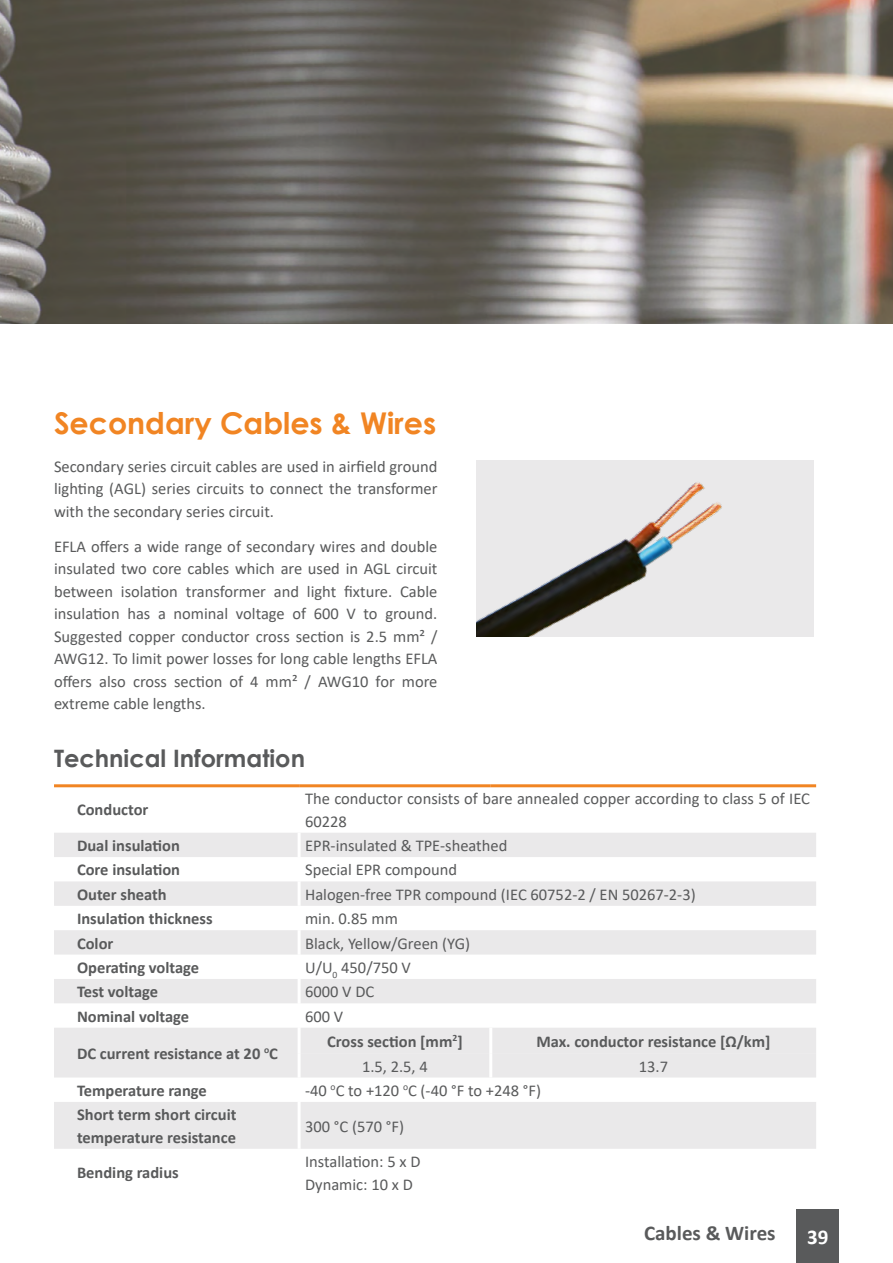
<style>
.page{position:relative;width:893px;height:1263px;background:#fff}
.page>*{position:absolute;margin:0;border:0;box-sizing:border-box;transform-origin:0 0}
.t1{font:700 30px "Century Gothic";color:#f18523}
.t2{font:700 24px "Century Gothic";color:#595a5b}
.t3{font:700 21px "Calibri";color:#595a5b}
.t4{font:700 21px "Calibri";color:#fff}
.t5{font:16.5px/22.5px "Calibri";color:#595a5b;text-align:justify}
.t6{font:700 16.5px/22.5px "Calibri";color:#595a5b}
</style>
<div class="page">
<div style="left:796px;top:1209px;width:43px;height:54px;background:#595a5b"></div>
<svg style="left:0;top:0;width:893px;height:324px;background:#78736b"></svg>
<img style="left:476px;top:460px;width:338px;height:176px">
<svg style="left:54px;top:787px;width:762px;height:1px"></svg>
<svg style="left:54px;top:833px;width:762px;height:220px;fill:#eae9ea"></svg>
<svg style="left:54px;top:1053px;width:762px;height:96px;fill:#eae9ea"></svg>
<hr style="left:54px;top:784px;width:245px;height:3px;background:#f18523">
<hr style="left:299px;top:784px;width:192px;height:3px;background:#f18523">
<hr style="left:491px;top:784px;width:325px;height:3px;background:#f18523">
<hr style="left:298px;top:833px;width:3px;height:24px;background:#fff">
<hr style="left:298px;top:857px;width:3px;height:24px;background:#fff">
<hr style="left:298px;top:881px;width:3px;height:25px;background:#fff">
<hr style="left:298px;top:906px;width:3px;height:24px;background:#fff">
<hr style="left:298px;top:930px;width:3px;height:24px;background:#fff">
<hr style="left:298px;top:954px;width:3px;height:25px;background:#fff">
<hr style="left:298px;top:979px;width:3px;height:24px;background:#fff">
<hr style="left:298px;top:1003px;width:3px;height:25px;background:#fff">
<hr style="left:298px;top:1028px;width:3px;height:25px;background:#fff">
<hr style="left:489px;top:1028px;width:3px;height:25px;background:#fff">
<hr style="left:298px;top:1053px;width:3px;height:24px;background:#fff">
<hr style="left:489px;top:1053px;width:3px;height:24px;background:#fff">
<hr style="left:298px;top:1077px;width:3px;height:25px;background:#fff">
<hr style="left:298px;top:1102px;width:3px;height:47px;background:#fff">
<h1 class="t1" style="left:54px;top:400px;width:384px">Secondary Cables &amp; Wires</h1>
<p class="t5" style="left:54px;top:454px;width:385px">Secondary series circuit cables are used in airfield ground lighting (AGL) series circuits to connect the transformer with the secondary series circuit.</p>
<p class="t5" style="left:54px;top:535px;width:385px">EFLA offers a wide range of secondary wires and double insulated two core cables which are used in AGL circuit between isolation transformer and light fixture. Cable insulation has a nominal voltage of 600 V to ground.<br>Suggested copper conductor cross section is 2.5 mm² / AWG12. To limit power losses for long cable lengths EFLA offers also cross section of 4 mm² / AWG10 for more extreme cable lengths.</p>
<h2 class="t2" style="left:54px;top:740px;width:253px">Technical Information</h2>
<p class="t6" style="left:77px;top:798px;width:73px">Conductor</p>
<p class="t5" style="left:305px;top:787px;width:506px">The conductor consists of bare annealed copper according to class 5 of IEC<br>60228</p>
<p class="t6" style="left:77px;top:834px;width:104px">Dual insulation</p>
<p class="t5" style="left:305px;top:834px;width:204px">EPR-insulated &amp; TPE-sheathed</p>
<p class="t6" style="left:77px;top:858px;width:105px">Core insulation</p>
<p class="t5" style="left:305px;top:858px;width:153px">Special EPR compound</p>
<p class="t6" style="left:77px;top:883px;width:91px">Outer sheath</p>
<p class="t5" style="left:305px;top:883px;width:392px">Halogen-free TPR compound (IEC 60752-2 / EN 50267-2-3)</p>
<p class="t6" style="left:77px;top:907px;width:137px">Insulation thickness</p>
<p class="t5" style="left:305px;top:907px;width:94px">min. 0.85 mm</p>
<p class="t6" style="left:77px;top:931px;width:38px">Color</p>
<p class="t5" style="left:305px;top:931px;width:167px">Black, Yellow/Green (YG)</p>
<p class="t6" style="left:77px;top:956px;width:124px">Operating voltage</p>
<p class="t5" style="left:305px;top:956px;width:107px">U/U<sub>0</sub> 450/750 V</p>
<p class="t6" style="left:77px;top:980px;width:83px">Test voltage</p>
<p class="t5" style="left:305px;top:980px;width:71px">6000 V DC</p>
<p class="t6" style="left:77px;top:1005px;width:114px">Nominal voltage</p>
<p class="t5" style="left:305px;top:1004px;width:40px">600 V</p>
<p class="t6" style="left:77px;top:1042px;width:202px">DC current resistance at 20 <sup>o</sup>C</p>
<p class="t6" style="left:327px;top:1030px;width:137px">Cross section [mm<sup>2</sup>]</p>
<p class="t6" style="left:536px;top:1030px;width:236px">Max. conductor resistance [Ω/km]</p>
<p class="t5" style="left:362px;top:1054px;width:67px">1.5, 2.5, 4</p>
<p class="t5" style="left:639px;top:1054px;width:31px">13.7</p>
<p class="t6" style="left:77px;top:1079px;width:131px">Temperature range</p>
<p class="t5" style="left:305px;top:1079px;width:237px">-40 <sup>o</sup>C to +120 <sup>o</sup>C (-40 °F to +248 °F)</p>
<p class="t6" style="left:77px;top:1103px;width:161px">Short term short circuit temperature resistance</p>
<p class="t5" style="left:305px;top:1114px;width:100px">300 °C (570 °F)</p>
<p class="t6" style="left:77px;top:1161px;width:103px">Bending radius</p>
<p class="t5" style="left:305px;top:1150px;width:117px">Installation: 5 x D<br>Dynamic: 10 x D</p>
<p class="t3" style="left:644px;top:1219px;width:133px">Cables &amp; Wires</p>
<p class="t4" style="left:807px;top:1222px;width:23px">39</p>
</div>
